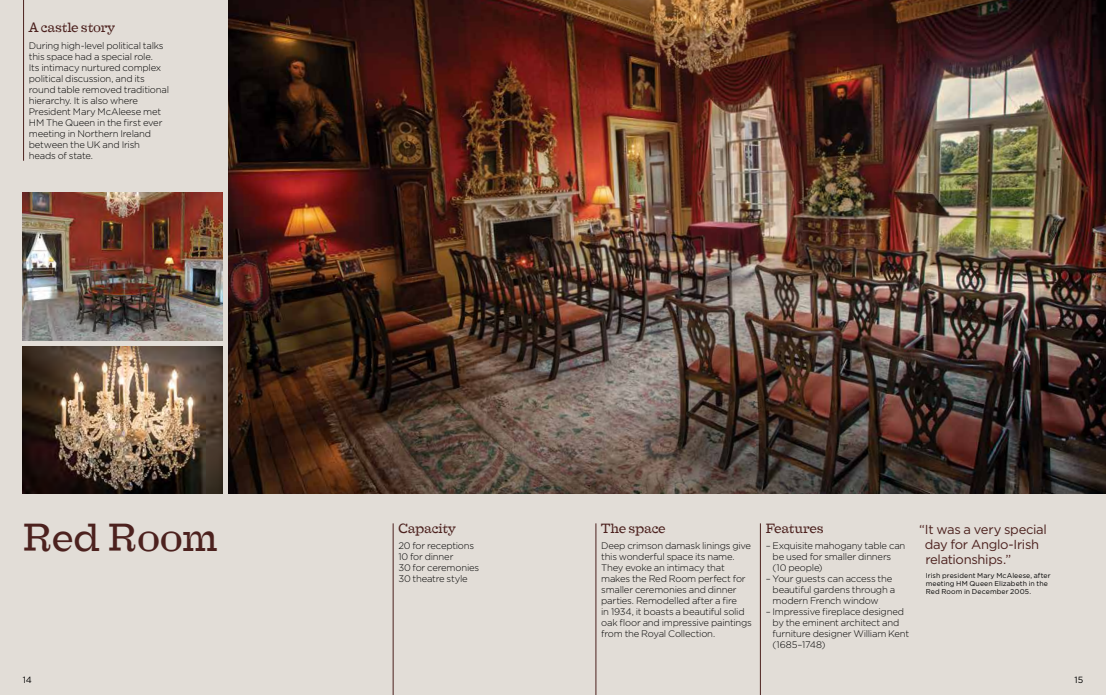
<style>
.page{position:relative;width:1106px;height:695px;background:#fff}
.page>*{position:absolute;margin:0;border:0;box-sizing:border-box;transform-origin:0 0}
.A_head_Farao{font:38px "Farao";letter-spacing:-.005em;color:#4c211e}
.t1{font:13px/15px "Gotham";letter-spacing:-.025em;color:#4c211e}
.t2{font:13px "Farao";letter-spacing:-.015em;color:#4c211e}
.Body_text_light{font:300 9.5px/11px "Gotham";letter-spacing:-.02em;color:#000}
.t3{font:9px "Gotham";color:#000}
.Quote_Reference{font:7px/8px "Gotham";letter-spacing:.015em;color:#000}
</style>
<div class="page">
<div style="left:0;top:0;width:1106px;height:694px;background:#e2ddd7"></div>
<img style="left:228px;top:0;width:878px;height:493px">
<hr style="left:760px;top:523px;width:1px;height:171px;background:#4c211e">
<hr style="left:23px;top:0;width:1px;height:161px;background:#4c211e">
<hr style="left:393px;top:523px;width:1px;height:171px;background:#4c211e">
<hr style="left:595px;top:523px;width:1px;height:171px;background:#4c211e">
<img style="left:23px;top:346px;width:200px;height:147px">
<img style="left:23px;top:193px;width:200px;height:147px">
<p class="t2" style="left:29px;top:21px;width:87px">A castle story</p>
<p class="Body_text_light" style="left:29px;top:40px;width:142px">During high-level political talks this space had a special role.<br>Its intimacy nurtured complex political discussion, and its round table removed traditional hierarchy. It is also where<br>President Mary McAleese met<br>HM The Queen in the first ever meeting in Northern Ireland between the UK and Irish heads of state.</p>
<p class="t2" style="left:398px;top:521px;width:59px">Capacity</p>
<p class="Body_text_light" style="left:398px;top:540px;width:77px">20 for receptions</p>
<p class="Body_text_light" style="left:398px;top:551px;width:57px">10 for dinner</p>
<p class="Body_text_light" style="left:398px;top:562px;width:82px">30 for ceremonies</p>
<p class="Body_text_light" style="left:398px;top:573px;width:71px">30 theatre style</p>
<p class="A_head_Farao" style="left:23px;top:517px;width:197px">Red Room</p>
<p class="t2" style="left:601px;top:521px;width:66px">The space</p>
<p class="Body_text_light" style="left:601px;top:540px;width:152px">Deep crimson damask linings give this wonderful space its name.<br>They evoke an intimacy that makes the Red Room perfect for smaller ceremonies and dinner parties. Remodelled after a fire<br>in 1934, it boasts a beautiful solid oak floor and impressive paintings from the Royal Collection.</p>
<p class="t2" style="left:765px;top:521px;width:59px">Features</p>
<p class="Body_text_light" style="left:772px;top:540px;width:134px;text-indent:-7px">– Exquisite mahogany table can be used for smaller dinners (10 people)</p>
<p class="Body_text_light" style="left:772px;top:573px;width:124px;text-indent:-7px">– Your guests can access the beautiful gardens through a modern French window</p>
<p class="Body_text_light" style="left:772px;top:606px;width:138px;text-indent:-7px">– Impressive fireplace designed by the eminent architect and furniture designer William Kent (1685–1748)</p>
<p class="t1" style="left:924px;top:522px;width:124px;text-indent:-6px">“It was a very special day for Anglo-Irish relationships.”</p>
<p class="Quote_Reference" style="left:925px;top:571px;width:126px">Irish president Mary McAleese, after meeting HM Queen Elizabeth in the<br>Red Room in December 2005.</p>
<p class="t3" style="left:23px;top:674px;width:11px">14</p>
<p class="t3" style="left:1074px;top:674px;width:10px">15</p>
</div>
